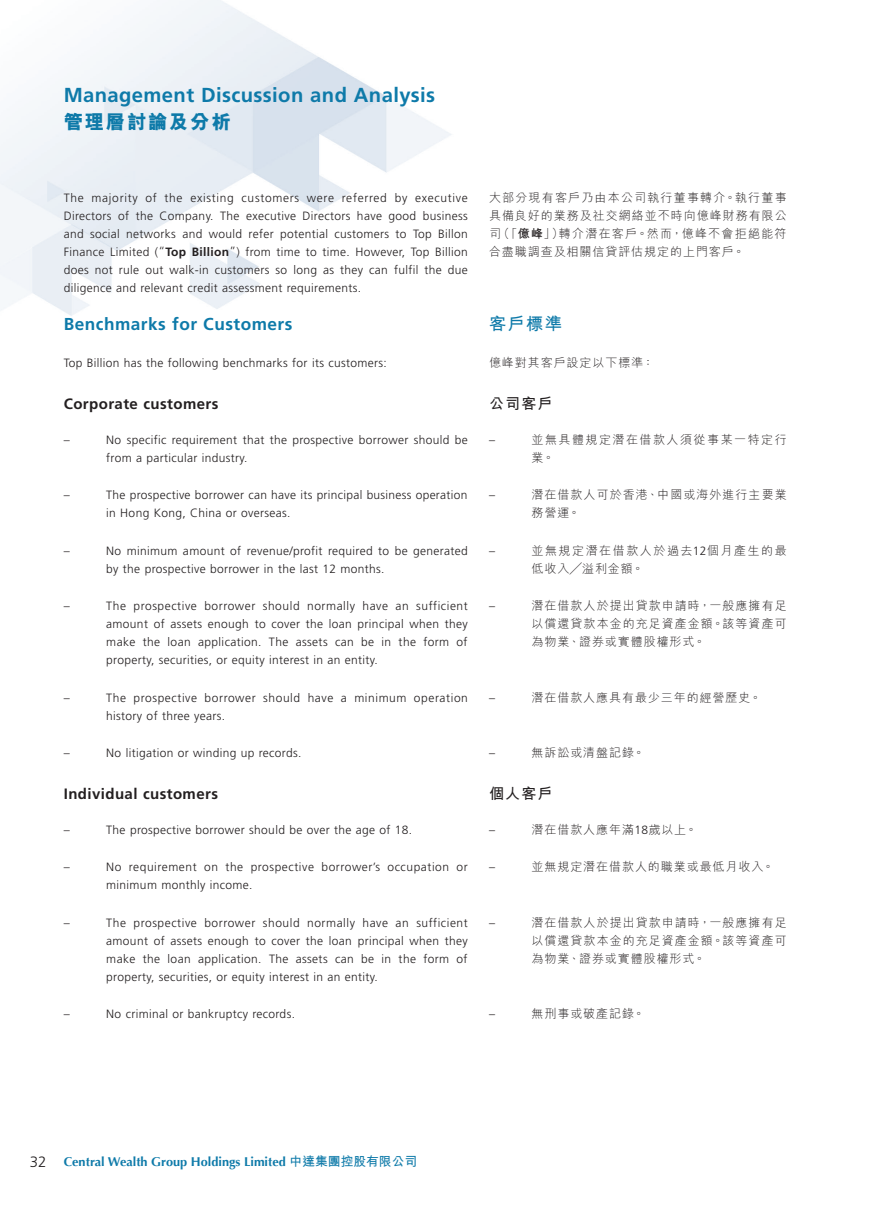
<style>
.page{position:relative;width:893px;height:1212px;background:#fff}
.page>*{position:absolute;margin:0;border:0;box-sizing:border-box;transform-origin:0 0}
.t1{font:700 20.25px "Frutiger LT Std";letter-spacing:.02em;color:#0e7aa9}
.t2{font:800 19.5px "M Hei HK";letter-spacing:.08em;color:#0e7aa9}
.t3{font:700 17.25px "Frutiger LT Std";letter-spacing:.03em;color:#0e7aa9}
.t4{font:700 17.25px "M Hei HK";color:#0e7aa9}
.t5{font:700 15px "Frutiger LT Std";letter-spacing:.03em;color:#231f20}
.t6{font:700 15px "M Hei HK";letter-spacing:.08em;color:#231f20}
.t7{font:700 12.75px "Optima";color:#0e7aa9}
.t8{font:300 12px/18px "Frutiger LT Std";letter-spacing:.03em;color:#231f20}
.t9{font:300 12px/18px "M Hei HK";letter-spacing:.085em;color:#231f20;text-align:justify}
.t10{font:300 12px/18px "Frutiger LT Std";letter-spacing:.05em;color:#231f20}
.t11{font:300 12px/18px "M Hei HK";letter-spacing:.13em;color:#231f20}
.t12{font:300 12px/18px "M Hei HK";letter-spacing:.125em;color:#231f20}
.s1{font-weight:700}
.s2{font-family:"Frutiger LT Std"}
.s3{font-family:"Frutiger LT Std";font-weight:300;font-size:15px;color:#231f20}
.s4{font-family:"M Hei HK"}
</style>
<div class="page">
<img style="left:0;top:0;width:452px;height:316px">
<h1 class="t1" style="left:64px;top:83px;width:373px">Management Discussion and Analysis</h1>
<h2 class="t2" style="left:64px;top:112px;width:169px">管理層討論及分析</h2>
<p class="t8" style="left:64px;top:189px;width:406px;text-align:justify">The majority of the existing customers were referred by executive Directors of the Company. The executive Directors have good business and social networks and would refer potential customers to Top Billon Finance Limited (“<span class="s1">Top Billion</span>”) from time to time. However, Top Billion does not rule out walk-in customers so long as they can fulfil the due diligence and relevant credit assessment requirements.</p>
<h3 class="t3" style="left:64px;top:313px;width:230px">Benchmarks for Customers</h3>
<p class="t8" style="left:64px;top:354px;width:324px">Top Billion has the following benchmarks for its customers:</p>
<p class="t5" style="left:64px;top:394px;width:156px">Corporate customers</p>
<p class="t8" style="left:64px;top:431px;width:7px">–</p>
<p class="t8" style="left:106px;top:431px;width:363px">No specific requirement that the prospective borrower should be from a particular industry.</p>
<p class="t8" style="left:64px;top:486px;width:7px">–</p>
<p class="t8" style="left:106px;top:486px;width:363px">The prospective borrower can have its principal business operation in Hong Kong, China or overseas.</p>
<p class="t8" style="left:64px;top:542px;width:7px">–</p>
<p class="t8" style="left:106px;top:542px;width:363px">No minimum amount of revenue/profit required to be generated by the prospective borrower in the last 12 months.</p>
<p class="t8" style="left:64px;top:597px;width:7px">–</p>
<p class="t8" style="left:106px;top:597px;width:363px;text-align:justify">The prospective borrower should normally have an sufficient amount of assets enough to cover the loan principal when they make the loan application. The assets can be in the form of property, securities, or equity interest in an entity.</p>
<p class="t8" style="left:64px;top:689px;width:7px">–</p>
<p class="t10" style="left:106px;top:689px;width:363px">The prospective borrower should have a minimum operation history of three years.</p>
<p class="t8" style="left:64px;top:744px;width:7px">–</p>
<p class="t8" style="left:106px;top:744px;width:197px">No litigation or winding up records.</p>
<p class="t5" style="left:64px;top:785px;width:156px">Individual customers</p>
<p class="t8" style="left:64px;top:821px;width:7px">–</p>
<p class="t8" style="left:106px;top:821px;width:307px">The prospective borrower should be over the age of 18.</p>
<p class="t8" style="left:64px;top:858px;width:7px">–</p>
<p class="t8" style="left:106px;top:858px;width:363px">No requirement on the prospective borrower’s occupation or minimum monthly income.</p>
<p class="t8" style="left:64px;top:914px;width:7px">–</p>
<p class="t8" style="left:106px;top:914px;width:363px;text-align:justify">The prospective borrower should normally have an sufficient amount of assets enough to cover the loan principal when they make the loan application. The assets can be in the form of property, securities, or equity interest in an entity.</p>
<p class="t8" style="left:64px;top:1005px;width:7px">–</p>
<p class="t8" style="left:106px;top:1005px;width:190px">No criminal or bankruptcy records.</p>
<p class="t9" style="left:489px;top:188px;width:299px">大部分現有客戶乃由本公司執行董事轉介。執行董事具備良好的業務及社交網絡並不時向億峰財務有限公司（「<span class="s1">億峰</span>」）轉介潛在客戶。然而，億峰不會拒絕能符合盡職調查及相關信貸評估規定的上門客戶。</p>
<h3 class="t4" style="left:489px;top:311px;width:75px">客戶標準</h3>
<p class="t9" style="left:489px;top:354px;width:167px">億峰對其客戶設定以下標準：</p>
<p class="t6" style="left:489px;top:392px;width:65px">公司客戶</p>
<p class="t8" style="left:489px;top:431px;width:7px">–</p>
<p class="t12" style="left:531px;top:430px;width:257px">並無具體規定潛在借款人須從事某一特定行業。</p>
<p class="t8" style="left:489px;top:486px;width:7px">–</p>
<p class="t9" style="left:531px;top:485px;width:257px">潛在借款人可於香港、中國或海外進行主要業務營運。</p>
<p class="t8" style="left:489px;top:542px;width:7px">–</p>
<p class="t11" style="left:531px;top:541px;width:257px">並無規定潛在借款人於過去<span class="s2">12</span>個月產生的最低收入╱溢利金額。</p>
<p class="t8" style="left:489px;top:597px;width:7px">–</p>
<p class="t9" style="left:531px;top:597px;width:257px">潛在借款人於提出貸款申請時，一般應擁有足以償還貸款本金的充足資產金額。該等資產可為物業、證券或實體股權形式。</p>
<p class="t8" style="left:489px;top:689px;width:7px">–</p>
<p class="t9" style="left:531px;top:688px;width:231px">潛在借款人應具有最少三年的經營歷史。</p>
<p class="t8" style="left:489px;top:744px;width:7px">–</p>
<p class="t9" style="left:531px;top:744px;width:115px">無訴訟或清盤記錄。</p>
<p class="t6" style="left:489px;top:782px;width:65px">個人客戶</p>
<p class="t8" style="left:489px;top:821px;width:7px">–</p>
<p class="t9" style="left:531px;top:820px;width:167px">潛在借款人應年滿<span class="s2">18</span>歲以上。</p>
<p class="t8" style="left:489px;top:858px;width:7px">–</p>
<p class="t9" style="left:531px;top:858px;width:244px">並無規定潛在借款人的職業或最低月收入。</p>
<p class="t8" style="left:489px;top:914px;width:7px">–</p>
<p class="t9" style="left:531px;top:913px;width:257px">潛在借款人於提出貸款申請時，一般應擁有足以償還貸款本金的充足資產金額。該等資產可為物業、證券或實體股權形式。</p>
<p class="t8" style="left:489px;top:1005px;width:7px">–</p>
<p class="t9" style="left:531px;top:1005px;width:115px">無刑事或破產記錄。</p>
<p class="t7" style="left:30px;top:1154px;width:389px"><span class="s3">32</span> Central Wealth Group Holdings Limited <span class="s4">中達集團控股有限公司</span></p>
</div>
